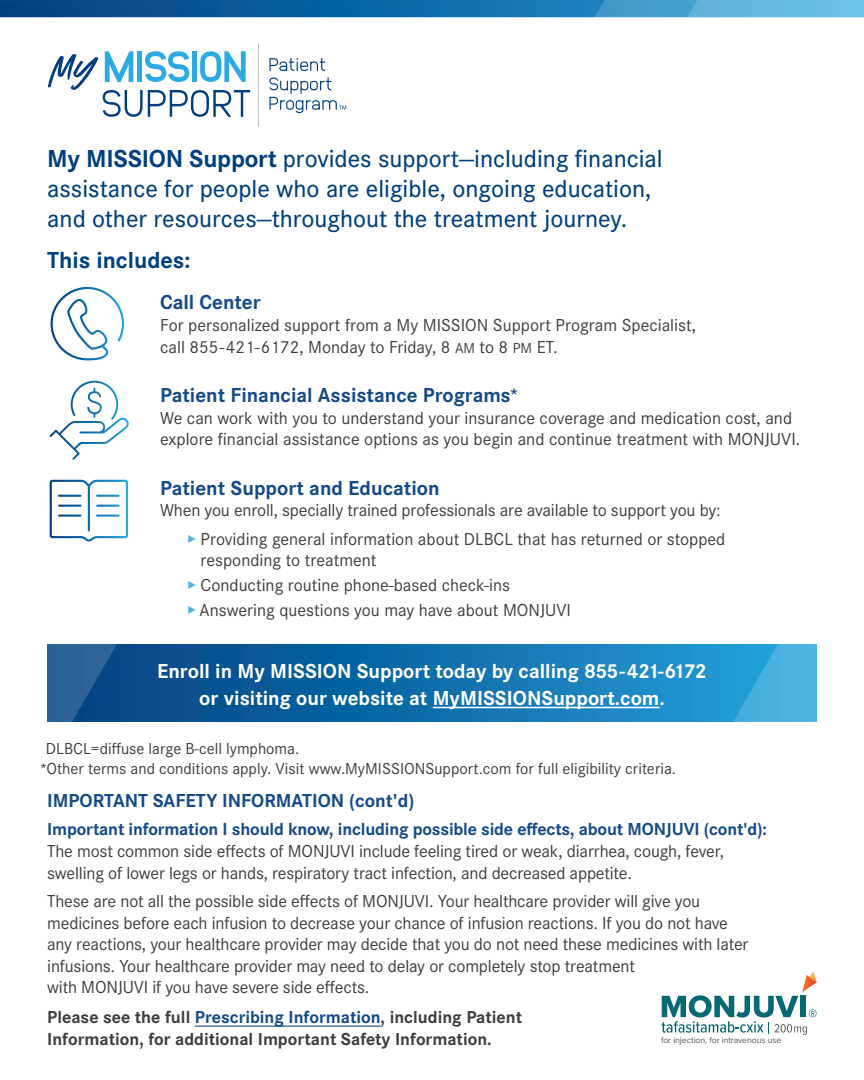
<style>
.page{position:relative;width:864px;height:1080px;background:#fff}
.page>*{position:absolute;margin:0;border:0;box-sizing:border-box;transform-origin:0 0}
.t1{font:500 25.5px/30px "Corporate S Pro";color:#014080}
.t2{font:700 24px "Corporate S Pro";color:#014080}
.t3{font:700 21px/27px "Corporate S Pro";color:#fff;text-align:center}
.t4{font:700 21px "Corporate S Pro";color:#164b89}
.t5{font:700 19.5px "Corporate S Pro";color:#164b89}
.t6{font:18px/21.6px "Corporate S Pro";letter-spacing:-.01em;color:#3e3e3f}
.t7{font:700 18px/21.6px "Corporate S Pro";color:#3e3e3f}
.t8{font:16.5px "Corporate S Pro";color:#3e3e3f}
.t9{font:8.7px "Proxima Nova";letter-spacing:-.01em;color:#57585a}
.s1{font-weight:700}
.s2{font-size:15px}
.s3{color:#4fb1e4}
.s4{font-weight:700;color:#164b89}
.s5{color:#164b89}
</style>
<div class="page">
<svg style="left:48px;top:51px;width:202px;height:66px"></svg>
<svg style="left:269px;top:58px;width:56px;height:13px"></svg>
<hr style="left:258px;top:44px;width:1px;height:83px;background:#bdbebe">
<svg style="left:269px;top:77px;width:77px;height:36px"></svg>
<hr style="left:195px;top:1026px;width:186px;height:1px;background:#164b89">
<svg style="left:50px;top:381px;width:79px;height:79px"></svg>
<svg style="left:50px;top:286px;width:75px;height:75px"></svg>
<svg style="left:49px;top:479px;width:79px;height:63px"></svg>
<svg style="left:662px;top:971px;width:155px;height:64px"></svg>
<svg style="left:123px;top:645px;width:601px;height:77px;background:#106eaa"></svg>
<svg style="left:724px;top:644px;width:93px;height:78px;background:#3caadc"></svg>
<svg style="left:47px;top:644px;width:76px;height:78px;background:#1e5790"></svg>
<hr style="left:433px;top:707px;width:226px;height:1px;background:#fff">
<svg style="left:0;top:0;width:554px;height:17px;background:#095c9a"></svg>
<svg style="left:554px;top:0;width:310px;height:17px;background:#4fa8d5"></svg>
<p class="t1" style="left:47px;top:141px;width:617px"><span class="s1">My MISSION Support</span> provides support—including financial assistance for people who are eligible, ongoing education, and other resources—throughout the treatment journey.</p>
<p class="t2" style="left:47px;top:241px;width:145px">This includes:</p>
<p class="t4" style="left:160px;top:286px;width:102px">Call Center</p>
<p class="t6" style="left:160px;top:313px;width:538px">For personalized support from a My MISSION Support Program Specialist, call 855-421-6172, Monday to Friday, 8 <span class="s2">AM</span> to 8 <span class="s2">PM</span> ET.</p>
<p class="t4" style="left:160px;top:379px;width:361px">Patient Financial Assistance Programs*</p>
<p class="t6" style="left:160px;top:406px;width:642px">We can work with you to understand your insurance coverage and medication cost, and explore financial assistance options as you begin and continue treatment with MONJUVI.</p>
<p class="t4" style="left:160px;top:471px;width:281px">Patient Support and Education</p>
<p class="t6" style="left:160px;top:498px;width:562px">When you enroll, specially trained professionals are available to support you by:</p>
<p class="t6" style="left:201px;top:527px;width:526px;text-indent:-14px"><span class="s3">▸</span> Providing general information about DLBCL that has returned or stopped responding to treatment</p>
<p class="t6" style="left:187px;top:573px;width:325px"><span class="s3">▸</span> Conducting routine phone-based check-ins</p>
<p class="t6" style="left:187px;top:598px;width:385px"><span class="s3">▸</span> Answering questions you may have about MONJUVI</p>
<p class="t3" style="left:157px;top:655px;width:551px">Enroll in My MISSION Support today by calling 855-421-6172 or visiting our website at MyMISSIONSupport.com.</p>
<p class="t8" style="left:46px;top:736px;width:255px">DLBCL=diffuse large B-cell lymphoma.</p>
<p class="t8" style="left:39px;top:757px;width:638px">*Other terms and conditions apply. Visit www.MyMISSIONSupport.com for full eligibility criteria.</p>
<p class="t5" style="left:47px;top:785px;width:369px">IMPORTANT SAFETY INFORMATION (cont'd)</p>
<p class="t6" style="left:47px;top:817px;width:721px"><span class="s4">Important information I should know, including possible side effects, about MONJUVI (cont'd):<br></span>The most common side effects of MONJUVI include feeling tired or weak, diarrhea, cough, fever, swelling of lower legs or hands, respiratory tract infection, and decreased appetite.</p>
<p class="t6" style="left:47px;top:889px;width:703px">These are not all the possible side effects of MONJUVI. Your healthcare provider will give you medicines before each infusion to decrease your chance of infusion reactions. If you do not have any reactions, your healthcare provider may decide that you do not need these medicines with later infusions. Your healthcare provider may need to delay or completely stop treatment<br>with MONJUVI if you have severe side effects.</p>
<p class="t7" style="left:47px;top:1005px;width:476px">Please see the full <span class="s5">Prescribing Information</span>, including Patient<br>Information, for additional Important Safety Information.</p>
<p class="t9" style="left:661px;top:1033px;width:122px">for injection, for intravenous use</p>
</div>
